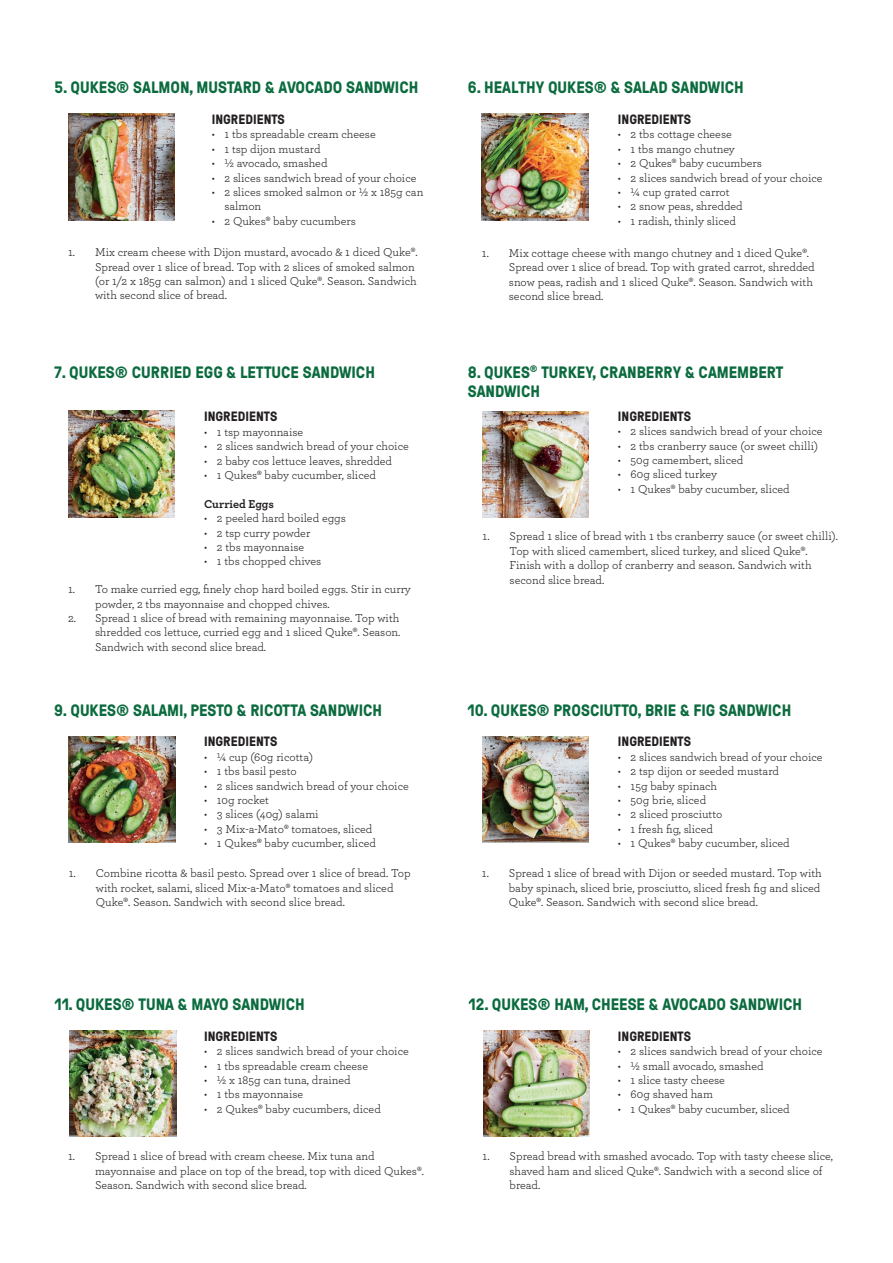
<style>
.page{position:relative;width:893px;height:1263px;background:#fff}
.page>*{position:absolute;margin:0;border:0;box-sizing:border-box;transform-origin:0 0}
.t1{font:700 16.5px/19.8px "GT Pressura";color:#0b6b3e}
.t2{font:700 13.5px "GT Pressura";color:#231f20}
.t3{font:12px/14.4px "Archer";color:#231f20}
.t4{font:700 12px "Archer";color:#231f20}
</style>
<div class="page">
<img style="left:69px;top:411px;width:106px;height:106px">
<img style="left:482px;top:411px;width:107px;height:106px">
<img style="left:69px;top:736px;width:106px;height:106px">
<img style="left:483px;top:736px;width:106px;height:106px">
<img style="left:70px;top:1031px;width:106px;height:106px">
<img style="left:484px;top:1031px;width:106px;height:106px">
<img style="left:68px;top:114px;width:106px;height:106px">
<img style="left:482px;top:114px;width:106px;height:106px">
<h1 class="t1" style="left:54px;top:77px;width:366px">5. QUKES® SALMON, MUSTARD &amp; AVOCADO SANDWICH</h1>
<h1 class="t1" style="left:468px;top:77px;width:278px">6. HEALTHY QUKES® &amp; SALAD SANDWICH</h1>
<p class="t2" style="left:212px;top:109px;width:75px">INGREDIENTS</p>
<p class="t3" style="left:212px;top:127px;width:166px">• 1 tbs spreadable cream cheese</p>
<p class="t3" style="left:212px;top:141px;width:110px">• 1 tsp dijon mustard</p>
<p class="t3" style="left:212px;top:155px;width:117px">• ½ avocado, smashed</p>
<p class="t3" style="left:212px;top:170px;width:206px">• 2 slices sandwich bread of your choice</p>
<p class="t3" style="left:224px;top:184px;width:200px;text-indent:-13px">• 2 slices smoked salmon or ½ x 185g can salmon</p>
<p class="t3" style="left:212px;top:213px;width:146px">• 2 Qukes® baby cucumbers</p>
<p class="t2" style="left:618px;top:109px;width:75px">INGREDIENTS</p>
<p class="t3" style="left:618px;top:127px;width:115px">• 2 tbs cottage cheese</p>
<p class="t3" style="left:618px;top:141px;width:119px">• 1 tbs mango chutney</p>
<p class="t3" style="left:618px;top:155px;width:146px">• 2 Qukes® baby cucumbers</p>
<p class="t3" style="left:618px;top:170px;width:206px">• 2 slices sandwich bread of your choice</p>
<p class="t3" style="left:618px;top:184px;width:113px">• ¼ cup grated carrot</p>
<p class="t3" style="left:618px;top:199px;width:126px">• 2 snow peas, shredded</p>
<p class="t3" style="left:618px;top:213px;width:120px">• 1 radish, thinly sliced</p>
<p class="t3" style="left:95px;top:244px;width:324px;text-indent:-27px">1. Mix cream cheese with Dijon mustard, avocado &amp; 1 diced Quke®.<br>Spread over 1 slice of bread. Top with 2 slices of smoked salmon (or 1/2 x 185g can salmon) and 1 sliced Quke®. Season. Sandwich with second slice of bread.</p>
<p class="t3" style="left:509px;top:245px;width:307px;text-indent:-27px">1. Mix cottage cheese with mango chutney and 1 diced Quke®.<br>Spread over 1 slice of bread. Top with grated carrot, shredded snow peas, radish and 1 sliced Quke®. Season. Sandwich with second slice bread.</p>
<h1 class="t1" style="left:54px;top:361px;width:322px">7. QUKES® CURRIED EGG &amp; LETTUCE SANDWICH</h1>
<p class="t2" style="left:204px;top:407px;width:75px">INGREDIENTS</p>
<p class="t3" style="left:204px;top:424px;width:101px">• 1 tsp mayonnaise</p>
<p class="t3" style="left:204px;top:438px;width:206px">• 2 slices sandwich bread of your choice</p>
<p class="t3" style="left:204px;top:453px;width:190px">• 2 baby cos lettuce leaves, shredded</p>
<p class="t3" style="left:204px;top:467px;width:173px">• 1 Qukes® baby cucumber, sliced</p>
<p class="t4" style="left:204px;top:494px;width:71px">Curried Eggs</p>
<p class="t3" style="left:204px;top:510px;width:143px">• 2 peeled hard boiled eggs</p>
<p class="t3" style="left:204px;top:525px;width:108px">• 2 tsp curry powder</p>
<p class="t3" style="left:204px;top:539px;width:102px">• 2 tbs mayonnaise</p>
<p class="t3" style="left:204px;top:554px;width:119px">• 1 tbs chopped chives</p>
<p class="t3" style="left:95px;top:581px;width:317px;text-indent:-27px">1. To make curried egg, finely chop hard boiled eggs. Stir in curry powder, 2 tbs mayonnaise and chopped chives.</p>
<p class="t3" style="left:95px;top:610px;width:307px;text-align:justify;text-indent:-27px">2. Spread 1 slice of bread with remaining mayonnaise. Top with shredded cos lettuce, curried egg and 1 sliced Quke®. Season.<br>Sandwich with second slice bread.</p>
<h1 class="t1" style="left:468px;top:361px;width:317px">8. QUKES<sup>®</sup> TURKEY, CRANBERRY &amp; CAMEMBERT<br>SANDWICH</h1>
<p class="t2" style="left:618px;top:406px;width:75px">INGREDIENTS</p>
<p class="t3" style="left:618px;top:423px;width:206px">• 2 slices sandwich bread of your choice</p>
<p class="t3" style="left:618px;top:438px;width:202px">• 2 tbs cranberry sauce (or sweet chilli)</p>
<p class="t3" style="left:618px;top:452px;width:127px">• 50g camembert, sliced</p>
<p class="t3" style="left:618px;top:467px;width:101px">• 60g sliced turkey</p>
<p class="t3" style="left:618px;top:481px;width:173px">• 1 Qukes® baby cucumber, sliced</p>
<p class="t3" style="left:510px;top:529px;width:330px;text-indent:-27px">1. Spread 1 slice of bread with 1 tbs cranberry sauce (or sweet chilli).<br>Top with sliced camembert, sliced turkey, and sliced Quke®.<br>Finish with a dollop of cranberry and season. Sandwich with second slice bread.</p>
<h1 class="t1" style="left:54px;top:699px;width:330px">9. QUKES® SALAMI, PESTO &amp; RICOTTA SANDWICH</h1>
<h1 class="t1" style="left:468px;top:699px;width:325px">10. QUKES® PROSCIUTTO, BRIE &amp; FIG SANDWICH</h1>
<p class="t2" style="left:204px;top:732px;width:75px">INGREDIENTS</p>
<p class="t3" style="left:204px;top:749px;width:110px">• ¼ cup (60g ricotta)</p>
<p class="t3" style="left:204px;top:763px;width:94px">• 1 tbs basil pesto</p>
<p class="t3" style="left:204px;top:778px;width:206px">• 2 slices sandwich bread of your choice</p>
<p class="t3" style="left:204px;top:792px;width:66px">• 10g rocket</p>
<p class="t3" style="left:204px;top:806px;width:116px">• 3 slices (40g) salami</p>
<p class="t3" style="left:204px;top:821px;width:170px">• 3 Mix-a-Mato® tomatoes, sliced</p>
<p class="t3" style="left:204px;top:835px;width:173px">• 1 Qukes® baby cucumber, sliced</p>
<p class="t2" style="left:618px;top:732px;width:75px">INGREDIENTS</p>
<p class="t3" style="left:618px;top:749px;width:206px">• 2 slices sandwich bread of your choice</p>
<p class="t3" style="left:618px;top:763px;width:163px">• 2 tsp dijon or seeded mustard</p>
<p class="t3" style="left:618px;top:778px;width:101px">• 15g baby spinach</p>
<p class="t3" style="left:618px;top:792px;width:90px">• 50g brie, sliced</p>
<p class="t3" style="left:618px;top:806px;width:106px">• 2 sliced prosciutto</p>
<p class="t3" style="left:618px;top:821px;width:97px">• 1 fresh fig, sliced</p>
<p class="t3" style="left:618px;top:835px;width:173px">• 1 Qukes® baby cucumber, sliced</p>
<p class="t3" style="left:96px;top:866px;width:316px;text-indent:-27px">1. Combine ricotta &amp; basil pesto. Spread over 1 slice of bread. Top with rocket, salami, sliced Mix-a-Mato® tomatoes and sliced<br>Quke®. Season. Sandwich with second slice bread.</p>
<p class="t3" style="left:509px;top:866px;width:314px;text-align:justify;text-indent:-27px">1. Spread 1 slice of bread with Dijon or seeded mustard. Top with baby spinach, sliced brie, prosciutto, sliced fresh fig and sliced Quke®. Season. Sandwich with second slice bread.</p>
<h1 class="t1" style="left:55px;top:994px;width:251px">11. QUKES® TUNA &amp; MAYO SANDWICH</h1>
<h1 class="t1" style="left:469px;top:994px;width:335px">12. QUKES® HAM, CHEESE &amp; AVOCADO SANDWICH</h1>
<p class="t2" style="left:204px;top:1026px;width:75px">INGREDIENTS</p>
<p class="t3" style="left:204px;top:1043px;width:206px">• 2 slices sandwich bread of your choice</p>
<p class="t3" style="left:204px;top:1058px;width:166px">• 1 tbs spreadable cream cheese</p>
<p class="t3" style="left:204px;top:1072px;width:148px">• ½ x 185g can tuna, drained</p>
<p class="t3" style="left:204px;top:1087px;width:101px">• 1 tbs mayonnaise</p>
<p class="t3" style="left:204px;top:1101px;width:178px">• 2 Qukes® baby cucumbers, diced</p>
<p class="t2" style="left:618px;top:1026px;width:75px">INGREDIENTS</p>
<p class="t3" style="left:618px;top:1043px;width:206px">• 2 slices sandwich bread of your choice</p>
<p class="t3" style="left:618px;top:1058px;width:147px">• ½ small avocado, smashed</p>
<p class="t3" style="left:618px;top:1072px;width:109px">• 1 slice tasty cheese</p>
<p class="t3" style="left:618px;top:1087px;width:97px">• 60g shaved ham</p>
<p class="t3" style="left:618px;top:1101px;width:173px">• 1 Qukes® baby cucumber, sliced</p>
<p class="t3" style="left:95px;top:1148px;width:330px;text-indent:-27px">1. Spread 1 slice of bread with cream cheese. Mix tuna and mayonnaise and place on top of the bread, top with diced Qukes®.<br>Season. Sandwich with second slice bread.</p>
<p class="t3" style="left:510px;top:1148px;width:325px;text-indent:-27px">1. Spread bread with smashed avocado. Top with tasty cheese slice, shaved ham and sliced Quke®. Sandwich with a second slice of bread.</p>
</div>
